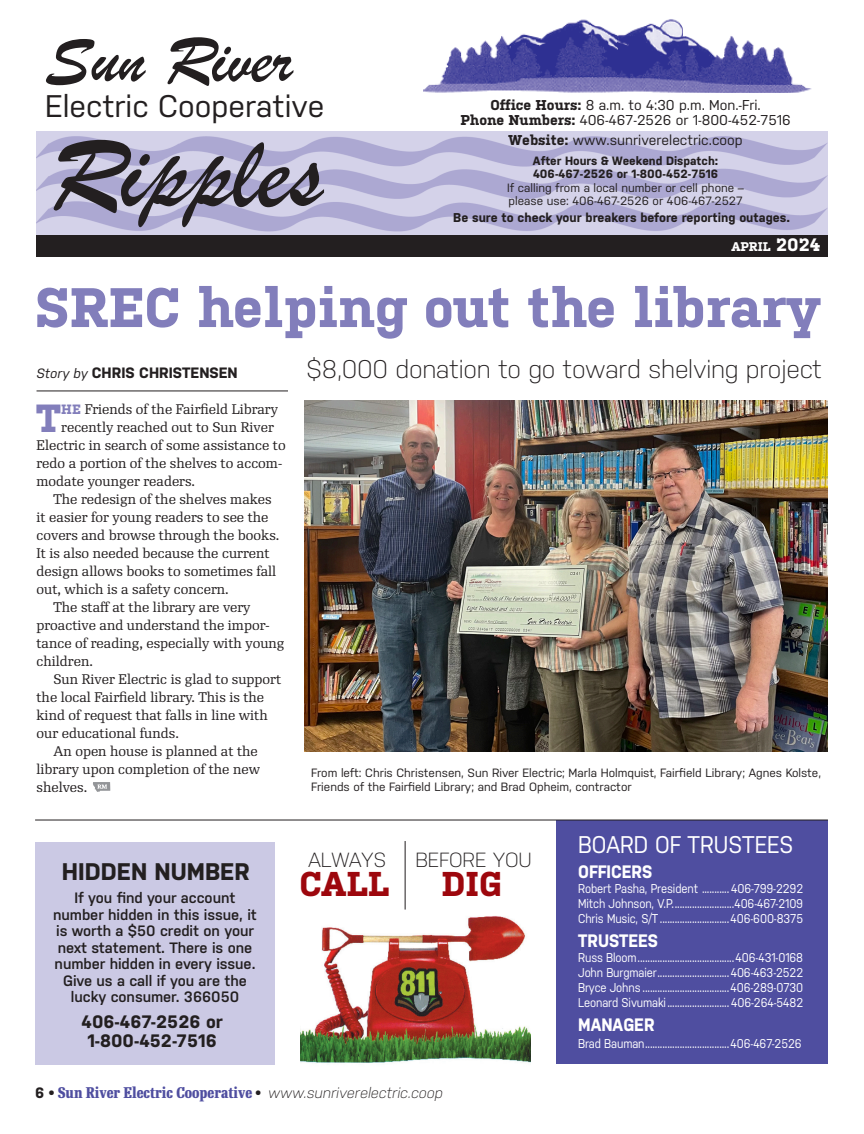
<style>
.page{position:relative;width:864px;height:1134px;background:#fff}
.page>*{position:absolute;margin:0;border:0;box-sizing:border-box;transform-origin:0 0}
.t1{font:108px "Brush Script";color:#231f20}
.t2{font:71.7px "Brush Script";color:#231f20}
.Headline{font:700 55.5px "Kulturista";color:#827ebb}
.Lead-in_copy_ragR{font:700 39.15px "Kulturista";color:#827ebb}
.Body{font:700 34.35px "Kulturista";color:#9d070d}
.t3{font:31.2px "Nudista";color:#231f20}
.Headline-2{font:300 25.5px "Nudista";letter-spacing:-.01em;color:#231f20}
.Co-op_Sidebar_section_Head{font:24.15px "Nudista";color:#fff;scale:.92 1}
.Photo_Cutline{font:700 24px "Nudista";color:#231f20}
.Body-2{font:300 20.4px "Nudista";color:#231f20}
.Photo_Cutline-2{font:700 18px "Nudista";color:#231f20}
.Co-op_Sidebar_section_Head-2{font:700 18px "Nudista";color:#fff;scale:.92 1}
.Photo_Cutline-3{font:600 15px/16.5px "Nudista";letter-spacing:-.005em;color:#231f20;text-align:center}
.t4{font:700 15px "Re Public Cond";color:#4f4ea0}
.By-Line{font:700 15px "Nudista";color:#231f20}
.Co-op_subhead{font:14.25px/15px "Nudista";color:#231f20;text-align:center}
.Body_Copy_RePublic_ragR{font:13.5px/18px "Re Public";color:#231f20}
.Lead-in_copy_ragR-2{font:13.5px "Re Public";color:#231f20}
.Co-op_Sidebar_section_Head-3{font:12.75px/15px "Nudista";letter-spacing:-.01em;color:#fff;text-align:justify;scale:.89 1}
.Co-op_subhead-2{font:700 12.75px "Nudista";color:#231f20}
.t5{font:700 12.6px "Kulturista";color:#fff}
.Photo_Cutline-4{font:12px/13.5px "Nudista";color:#231f20}
.Co-op_subhead-3{font:12px/13.5px "Nudista";color:#211d1e;text-align:center}
.s1{font-family:"Kulturista";font-weight:700}
.s2{font-weight:700;color:#231f20}
.s3{font-size:18px}
.s4{font-weight:400;font-style:italic;font-size:13.5px}
.s5{font-family:"Kulturista";font-weight:700;color:#827ebb}
.s6{font-family:"Nudista";color:#231f20}
.s7{font-family:"Nudista";font-weight:300;font-style:italic;color:#231f20}
</style>
<div class="page">
<img style="left:305px;top:400px;width:523px;height:351px">
<div style="left:557px;top:820px;width:271px;height:244px;background:#4f4ea0"></div>
<hr style="left:35px;top:820px;width:793px;height:1px;background:#231f20">
<div style="left:35px;top:842px;width:240px;height:223px;background:#cbc9e4"></div>
<img style="left:300px;top:916px;width:231px;height:147px">
<div style="left:339px;top:912px;width:126px;height:10px;background:#fff"></div>
<hr style="left:405px;top:841px;width:1px;height:69px;background:#231f20">
<hr style="left:37px;top:391px;width:251px;height:1px;background:#231f20">
<svg style="left:93px;top:782px;width:17px;height:10px"></svg>
<img style="left:37px;top:131px;width:791px;height:104px">
<img style="left:423px;top:19px;width:389px;height:74px">
<div style="left:37px;top:235px;width:791px;height:21px;background:#231f20"></div>
<p class="t2" style="left:45px;top:15px;width:249px">Sun River</p>
<p class="t3" style="left:45px;top:88px;width:281px">Electric Cooperative</p>
<p class="Co-op_subhead" style="left:460px;top:97px;width:332px"><span class="s1">Office Hours:</span> 8 a.m. to 4:30 p.m. Mon.-Fri.<br><span class="s1">Phone Numbers:</span> 406-467-2526 or 1-800-452-7516</p>
<p class="Co-op_subhead" style="left:509px;top:133px;width:235px"><span class="s1">Website:</span> www.sunriverelectric.coop</p>
<p class="t1" style="left:50px;top:107px;width:275px">Ripples</p>
<p class="Co-op_subhead-3" style="left:507px;top:154px;width:238px"><span class="s2">After Hours &amp; Weekend Dispatch:<br>406-467-2526 or 1-800-452-7516<br></span>If calling from a local number or cell phone – please use: 406-467-2526 or 406-467-2527</p>
<p class="Co-op_subhead-2" style="left:453px;top:210px;width:338px">Be sure to check your breakers before reporting outages.</p>
<p class="t5" style="left:731px;top:240px;width:90px">april <span class="s3">2024</span></p>
<p class="Headline" style="left:35px;top:276px;width:788px">SREC helping out the library</p>
<p class="Headline-2" style="left:306px;top:354px;width:518px">$8,000 donation to go toward shelving project</p>
<p class="By-Line" style="left:37px;top:364px;width:203px"><span class="s4">Story by</span> CHRIS CHRISTENSEN</p>
<p class="Lead-in_copy_ragR" style="left:36px;top:396px;width:27px">T</p>
<p class="Lead-in_copy_ragR-2" style="left:61px;top:401px;width:218px"><span class="s5">HE</span> Friends of the Fairfield Library</p>
<p class="Lead-in_copy_ragR-2" style="left:61px;top:419px;width:214px">recently reached out to Sun River</p>
<p class="Lead-in_copy_ragR-2" style="left:37px;top:437px;width:251px">Electric in search of some assistance to</p>
<p class="Lead-in_copy_ragR-2" style="left:37px;top:455px;width:247px">redo a portion of the shelves to accom-</p>
<p class="Lead-in_copy_ragR-2" style="left:37px;top:473px;width:160px">modate younger readers.</p>
<p class="Body_Copy_RePublic_ragR" style="left:37px;top:491px;width:244px;text-indent:17px">The redesign of the shelves makes it easier for young readers to see the covers and browse through the books.<br>It is also needed because the current design allows books to sometimes fall out, which is a safety concern.</p>
<p class="Body_Copy_RePublic_ragR" style="left:37px;top:599px;width:250px;text-indent:17px">The staff at the library are very proactive and understand the impor&shy;tance of reading, especially with young children.</p>
<p class="Body_Copy_RePublic_ragR" style="left:37px;top:671px;width:246px;text-indent:17px">Sun River Electric is glad to support the local Fairfield library. This is the kind of request that falls in line with our educational funds.</p>
<p class="Body_Copy_RePublic_ragR" style="left:37px;top:743px;width:225px;text-indent:17px">An open house is planned at the library upon completion of the new shelves.</p>
<p class="Photo_Cutline-4" style="left:311px;top:766px;width:512px">From left: Chris Christensen, Sun River Electric; Marla Holmquist, Fairfield Library; Agnes Kolste,<br>Friends of the Fairfield Library; and Brad Opheim, contractor</p>
<p class="Photo_Cutline" style="left:62px;top:858px;width:189px">HIDDEN NUMBER</p>
<p class="Photo_Cutline-3" style="left:53px;top:890px;width:205px">If you find your account number hidden in this issue, it is worth a $50 credit on your next statement. There is one number hidden in every issue.<br>Give us a call if you are the lucky consumer. 366050</p>
<p class="Photo_Cutline-2" style="left:82px;top:1011px;width:143px">406-467-2526 or</p>
<p class="Photo_Cutline-2" style="left:87px;top:1030px;width:131px">1-800-452-7516</p>
<p class="Body-2" style="left:309px;top:848px;width:79px">ALWAYS</p>
<p class="Body-2" style="left:415px;top:848px;width:118px">BEFORE YOU</p>
<p class="Body" style="left:441px;top:865px;width:62px">DIG</p>
<p class="Body" style="left:299px;top:865px;width:92px">CALL</p>
<p class="t4" style="left:35px;top:1084px;width:409px"><span class="s6">6 •</span> Sun River Electric Cooperative <span class="s6">•</span> <span class="s7">www.sunriverelectric.coop</span></p>
<p class="Co-op_Sidebar_section_Head" style="left:578px;top:830px;width:236px">BOARD OF TRUSTEES</p>
<p class="Co-op_Sidebar_section_Head-2" style="left:578px;top:861px;width:82px">OFFICERS</p>
<p class="Co-op_Sidebar_section_Head-3" style="left:578px;top:881px;width:254px">Robert Pasha, President ........... 406-799-2292<br>Mitch Johnson, V.P.........................406-467-2109<br>Chris Music, S/T ............................406-600-8375</p>
<p class="Co-op_Sidebar_section_Head-2" style="left:578px;top:930px;width:88px">TRUSTEES</p>
<p class="Co-op_Sidebar_section_Head-3" style="left:578px;top:950px;width:254px">Russ Bloom.......................................406-431-0168<br>John Burgmaier.............................406-463-2522<br>Bryce Johns ...................................406-289-0730</p>
<p class="Co-op_Sidebar_section_Head-3" style="left:578px;top:995px;width:254px">Leonard Sivumaki ......................... 406-264-5482</p>
<p class="Co-op_Sidebar_section_Head-2" style="left:578px;top:1014px;width:85px">MANAGER</p>
<p class="Co-op_Sidebar_section_Head-3" style="left:578px;top:1035px;width:253px">Brad Bauman..................................406-467-2526</p>
</div>
